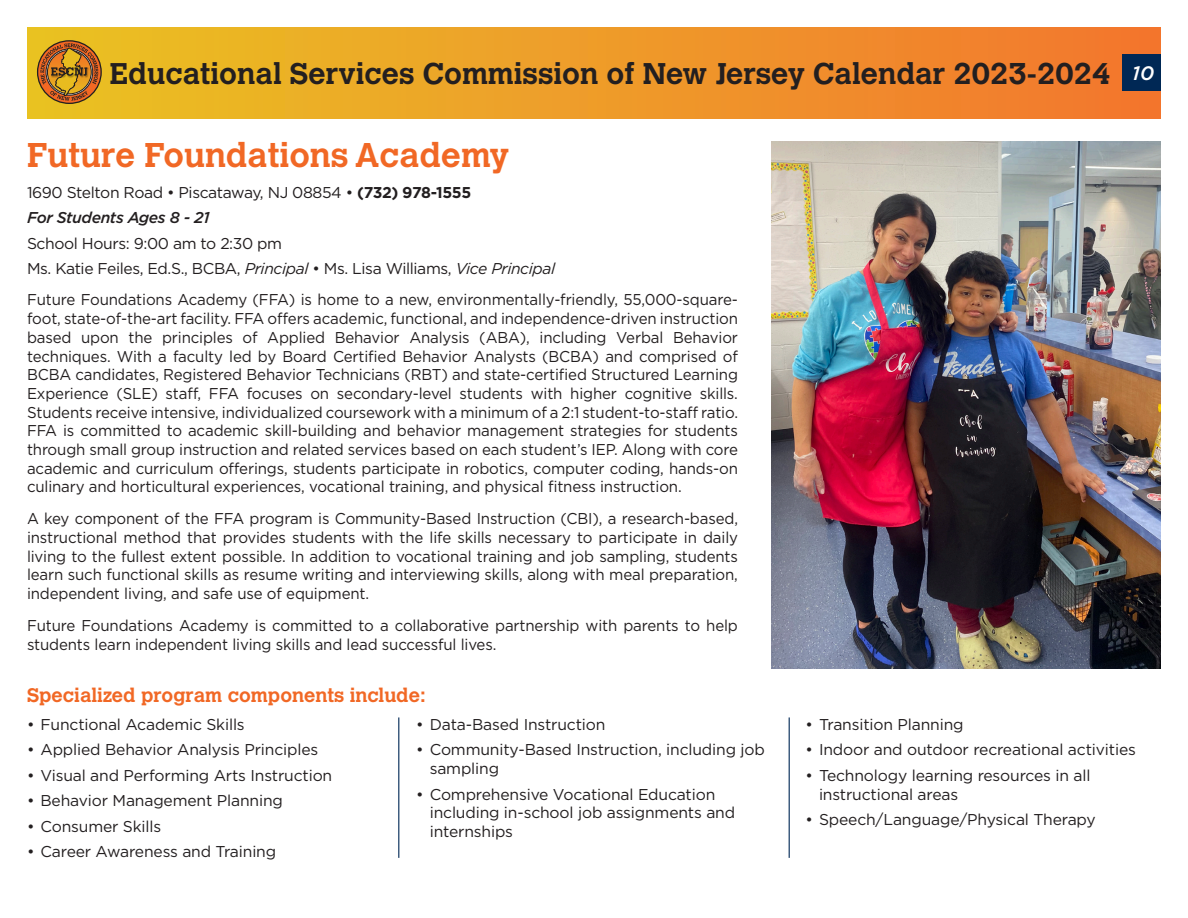
<style>
.page{position:relative;width:1188px;height:918px;background:#fff}
.page>*{position:absolute;margin:0;border:0;box-sizing:border-box;transform-origin:0 0}
.Article_Title{font:700 34.05px "Calvert MT Std";color:#f16825}
.t1{font:700 29.7px "Calvert MT Std";color:#231f20}
.Article_Title-2{font:700 19.5px "Calvert MT Std";color:#f16825}
.Paragraph_Style_1{font:15.6px/18.6px "Gotham";letter-spacing:-.01em;color:#231f20;text-align:justify;scale:.96 1}
.Paragraph_Style_1-2{font:15.6px/18.8px "Gotham";letter-spacing:-.01em;color:#231f20}
.school_address{font:15.6px "Gotham";letter-spacing:-.025em;color:#231f20}
.for_students{font:italic 500 15.6px "Gotham";letter-spacing:-.025em;color:#231f20}
.s1{font-family:"Gotham";font-weight:500;font-style:italic;font-size:19.5px;color:#fff}
.s2{font-weight:700}
.s3{font-style:italic}
</style>
<div class="page">
<div style="left:27px;top:27px;width:1134px;height:92px;background:linear-gradient(to right,#e9c222,#f3762f)"></div>
<svg style="left:38px;top:41px;width:63px;height:62px"></svg>
<div style="left:37px;top:40px;width:65px;height:64px;border:1px solid #231f20;border-radius:50%"></div>
<svg style="left:40px;top:43px;width:58px;height:58px;background:#b27324"></svg>
<div style="left:1123px;top:54px;width:38px;height:36px;background:#002855"></div>
<hr style="left:398px;top:717px;width:1px;height:141px;background:#002855">
<hr style="left:789px;top:717px;width:1px;height:141px;background:#002855">
<img style="left:772px;top:142px;width:389px;height:527px">
<h2 class="t1" style="left:110px;top:54px;width:1046px">Educational Services Commission of New Jersey Calendar 2023-2024 <span class="s1">10</span></h2>
<p class="Article_Title" style="left:27px;top:134px;width:484px">Future Foundations Academy</p>
<p class="school_address" style="left:27px;top:182px;width:446px">1690 Stelton Road • Piscataway, NJ 08854 • <span class="s2">(732) 978-1555</span></p>
<p class="for_students" style="left:27px;top:207px;width:184px">For Students Ages 8 - 21</p>
<p class="school_address" style="left:27px;top:233px;width:257px">School Hours: 9:00 am to 2:30 pm</p>
<p class="school_address" style="left:27px;top:259px;width:530px">Ms. Katie Feiles, Ed.S., BCBA, <span class="s3">Principal</span> • Ms. Lisa Williams, <span class="s3">Vice Principal</span></p>
<p class="Paragraph_Style_1" style="left:27px;top:290px;width:742px">Future Foundations Academy (FFA) is home to a new, environmentally-friendly, 55,000-square&shy;foot, state-of-the-art facility. FFA offers academic, functional, and independence-driven instruction based upon the principles of Applied Behavior Analysis (ABA), including Verbal Behavior techniques. With a faculty led by Board Certified Behavior Analysts (BCBA) and comprised of BCBA candidates, Registered Behavior Technicians (RBT) and state-certified Structured Learning Experience (SLE) staff, FFA focuses on secondary-level students with higher cognitive skills.<br>Students receive intensive, individualized coursework with a minimum of a 2:1 student-to-staff ratio.<br>FFA is committed to academic skill-building and behavior management strategies for students through small group instruction and related services based on each student’s IEP. Along with core academic and curriculum offerings, students participate in robotics, computer coding, hands-on culinary and horticultural experiences, vocational training, and physical fitness instruction.</p>
<p class="Paragraph_Style_1" style="left:27px;top:509px;width:742px">A key component of the FFA program is Community-Based Instruction (CBI), a research-based, instructional method that provides students with the life skills necessary to participate in daily living to the fullest extent possible. In addition to vocational training and job sampling, students learn such functional skills as resume writing and interviewing skills, along with meal preparation, independent living, and safe use of equipment.</p>
<p class="Paragraph_Style_1" style="left:27px;top:616px;width:742px">Future Foundations Academy is committed to a collaborative partnership with parents to help students learn independent living skills and lead successful lives.</p>
<p class="Article_Title-2" style="left:27px;top:683px;width:400px">Specialized program components include:</p>
<p class="Paragraph_Style_1-2" style="left:27px;top:715px;width:219px">• Functional Academic Skills</p>
<p class="Paragraph_Style_1-2" style="left:27px;top:740px;width:293px">• Applied Behavior Analysis Principles</p>
<p class="Paragraph_Style_1-2" style="left:27px;top:766px;width:307px">• Visual and Performing Arts Instruction</p>
<p class="Paragraph_Style_1-2" style="left:27px;top:791px;width:257px">• Behavior Management Planning</p>
<p class="Paragraph_Style_1-2" style="left:27px;top:816px;width:136px">• Consumer Skills</p>
<p class="Paragraph_Style_1-2" style="left:27px;top:842px;width:251px">• Career Awareness and Training</p>
<p class="Paragraph_Style_1-2" style="left:416px;top:715px;width:191px">• Data-Based Instruction</p>
<p class="Paragraph_Style_1-2" style="left:430px;top:740px;width:337px;text-indent:-14px">• Community-Based Instruction, including job sampling</p>
<p class="Paragraph_Style_1-2" style="left:430px;top:784px;width:307px;text-indent:-14px">• Comprehensive Vocational Education including in-school job assignments and internships</p>
<p class="Paragraph_Style_1-2" style="left:806px;top:715px;width:160px">• Transition Planning</p>
<p class="Paragraph_Style_1-2" style="left:806px;top:740px;width:332px">• Indoor and outdoor recreational activities</p>
<p class="Paragraph_Style_1-2" style="left:819px;top:766px;width:273px;text-indent:-14px">• Technology learning resources in all instructional areas</p>
<p class="Paragraph_Style_1-2" style="left:806px;top:810px;width:292px">• Speech/Language/Physical Therapy</p>
</div>
